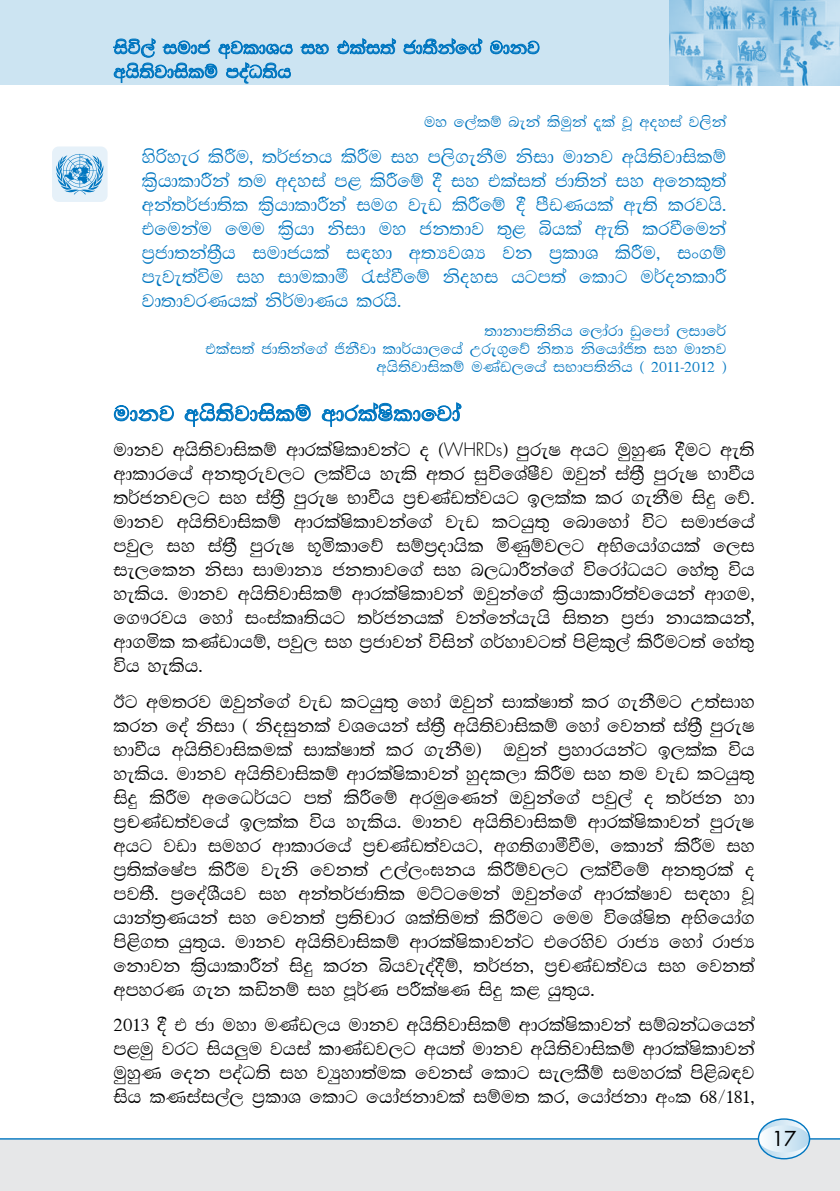
<style>
.page{position:relative;width:840px;height:1191px;background:#fff}
.page>*{position:absolute;margin:0;border:0;box-sizing:border-box;transform-origin:0 0}
.t1{font:26px "FM Abhaya";color:#0076c0}
.t2{font:22px/24px "FM Abhaya";letter-spacing:-.005em;color:#000}
.t3{font:22px/24px "FM Abhaya";letter-spacing:-.005em;color:#0076c0}
.t4{font:20px "Futura";color:#000}
.t5{font:18px/18px "FM Abhaya";color:#0076c0;text-align:right}
.s1{font-family:"Futura";font-weight:300}
.s2{font-family:"Futura";font-weight:300;font-size:18px}
</style>
<div class="page">
<div style="left:0;top:1139px;width:839px;height:52px;background:#e6e7e8"></div>
<hr style="left:0;top:1138px;width:839px;height:1px;background:#0076c0">
<svg style="left:759px;top:1119px;width:50px;height:39px"></svg>
<div style="left:757px;top:1118px;width:52px;height:41px;border:1px solid #0076c0;border-radius:50%"></div>
<div style="left:0;top:0;width:839px;height:85px;background:#cce4f2"></div>
<img style="left:669px;top:0;width:170px;height:85px">
<svg style="left:300px;top:44px;width:28px;height:10px"></svg>
<svg style="left:337px;top:38px;width:59px;height:17px"></svg>
<svg style="left:403px;top:38px;width:79px;height:17px"></svg>
<svg style="left:490px;top:41px;width:49px;height:13px"></svg>
<svg style="left:113px;top:38px;width:179px;height:46px"></svg>
<svg style="left:113px;top:405px;width:61px;height:17px"></svg>
<svg style="left:184px;top:402px;width:127px;height:25px"></svg>
<svg style="left:321px;top:402px;width:140px;height:25px"></svg>
<div style="left:52px;top:146px;width:55px;height:56px;background:#e6f1f9;border-radius:7px"></div>
<svg style="left:56px;top:154px;width:48px;height:40px"></svg>
<p class="t3" style="left:113px;top:36px;width:428px">isú,a iudc wjldYh iy tlai;a cd;Skaf.a udkj whs;sjdislï moaO;sh</p>
<p class="t5" style="left:424px;top:114px;width:304px">uy f,alï neka lsuqka ±la jQwoyia j,ska</p>
<p class="t3" style="left:142px;top:145px;width:593px">ysßyer lsÍu" ;¾ckh lsÍu iy m,s.ekSu ksid udkj whs;sjdislï l%shdldÍka ;u woyia m&lt; lsÍfï § iy tlai;a cd;ska iy wfkl=;a wka;¾cd;sl l%shdldÍka iu. jev lsÍfï § mSvKhla we;slrjhs' tfukau fuu l%shd ksid uy ck;dj ;=&lt; ìhla we;slrùfuka m%cd;ka;%Sh iudchla i|yd w;HjYH jk m%ldY lsÍu" ix.ï meje;aúu iy iduldó /iaùfï ksoyi hgm;a fldg u¾okldÍ jd;djrKhla ks¾udKh lrhs'</p>
<p class="t5" style="left:205px;top:322px;width:522px">;dkdm;sksh f,dard vqfmda ,idf¾<br>tlai;a cd;skaf.a ðkSjd ld¾hd,fha Wre.=fõ ks;H ksfhdað; iy udkj whs;sjdislï uKav,fha iNdm;sksh ^ 2011<span class="s1">-</span>2012 &amp;</p>
<p class="t1" style="left:113px;top:401px;width:348px">udkj whs;sjdislï wdrlaIsldfjda</p>
<p class="t2" style="left:113px;top:438px;width:654px">udkj whs;sjdislï wdrlaIsldjkag o ^<span class="s2">WHRDs</span>&amp; mqreI whg uqyqK §ug we;s wdldrfha wk;=rej,g ,laúh yelsw;r iqúfYaISj Tjqka ia;%SmqreI Ndùh ;¾ckj,g iy ia;%SmqreI Ndùh m%pKav;ajhg b,lal lr .ekSu isÿ fõ' udkj whs;sjdislï wdrlaIsldjkaf.a jev lghq;= fndfyda úg iudcfha mjq, iy ia;%SmqreI N+ñldfõ iïm%odhsl ñKqïj,g wNsfhda.hla f,i ie,flk ksid idudkH ck;djf.a iy n,OdÍkaf.a úfrdaOhg fya;= úh yelsh' udkj whs;sjdislï wdrlaIsldjka Tjqkaf.a l%shdldß;ajfhka wd.u" f.!rjh fyda ixialD;shg ;¾ckhla jkafkahehsis;k m%cd kdhlhka" wd.ñl lKavdhï" mjq, iy m%cdjka úiska .¾ydjg;a ms&lt;sl=,a lsÍug;a fya;= úh yelsh'</p>
<p class="t2" style="left:113px;top:690px;width:655px">Bg wu;rj Tjqkaf.a jev lghq;= fyda Tjqka idlaId;a lr .ekSug W;aidy lrk foa ksid ^ ksoiqkla jYfhka ia;%Swhs;sjdislï fyda fjk;a ia;%SmqreI Ndùh whs;sjdislula idlaId;a lr .ekSu&amp; Tjqka m%ydrhkag b,lal úh yelsh' udkj whs;sjdislï wdrlaIsldjka yqol,d lsÍu iy ;u jev lghq;= isÿ lsÍu wffO¾hg m;a lsÍfï wruqfKka Tjqkaf.a mjq,a o ;¾ck yd m%pKav;ajfha b,lal úh yelsh' udkj whs;sjdislï wdrlaIsldjka mqreI whg jvd iuyr wdldrfha m%pKav;ajhg" w.;s.dóùu" fldka lsÍu iy m%;slafIam lsÍu jeksfjk;a W,a,x&gt;kh lsÍïj,g ,laùfï wk;=rla o mj;S' m%foaYShj iy wka;¾cd;sl uÜgfuka Tjqkaf.a wdrlaIdj i|yd jQ hdka;%Khka iy fjk;a m%;spdr Yla;su;a lsÍug fuu úfYaIs; wNsfhda. ms&lt;s.; hq;=h' udkj whs;sjdislï wdrlaIsldjkag tfrysj rdcH fyda rdcH fkdjk l%shdldÍka isÿ lrk ìhjeoa§ï" ;¾ck" m%pKav;ajh iy fjk;a wmyrK .ek läkï iy mQ¾K mÍlaIK isÿ l&lt; hq;=h'</p>
<p class="t2" style="left:113px;top:1013px;width:642px;text-align:justify">2013 § t cd uyd uKav,h udkj whs;sjdislï wdrlaIsldjka iïnkaOfhka m&lt;uqjrg ish¨u jhia ldKavj,g wh;a udkj whs;sjdislï wdrlaIsldjka uqyqK fok moaO;siy jHqyd;aul fjkia fldg ie,lSï iuyrla ms&lt;sn|j ish lKiai,a, m%ldY fldg fhdackdjla iïu; lr"- fhdackd wxl 68$181"</p>
<p class="t4" style="left:771px;top:1125px;width:26px">17</p>
</div>
